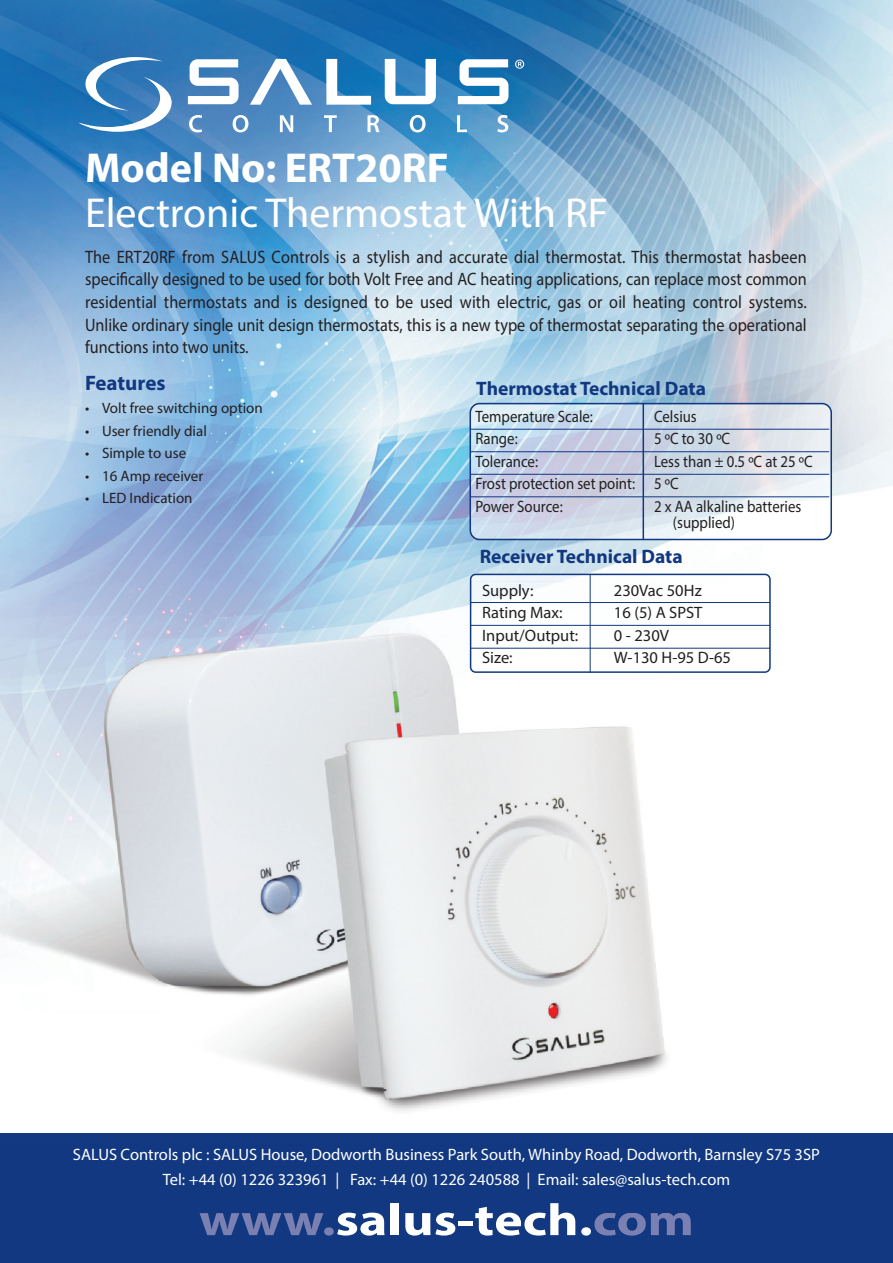
<style>
.page{position:relative;width:893px;height:1263px;background:#fff}
.page>*{position:absolute;margin:0;border:0;box-sizing:border-box;transform-origin:0 0}
.t1{font:700 45px "Myriad Pro";color:#fff;scale:1.2 1}
.t2{font:42px "Myriad Pro";color:#fff}
.t3{font:700 42px "Myriad Pro";color:#fff}
.t4{font:700 21px "Myriad Pro";color:#113880}
.t5{font:700 19.5px "Myriad Pro";color:#113880}
.t6{font:18px/22.5px "Myriad Pro";color:#231f20;text-align:justify;scale:.9 1}
.t7{font:16.5px/25.5px "Myriad Pro";color:#fff;text-align:center}
.t8{font:16.5px/22.5px "Myriad Pro";color:#231f20;scale:.9 1}
.t9{font:16.5px "Myriad Pro";color:#231f20}
.t10{font:15px "Myriad Pro";color:#231f20}
</style>
<div class="page">
<img style="left:0;top:0;width:893px;height:1134px">
<svg style="left:515px;top:60px;width:9px;height:9px"></svg>
<svg style="left:188px;top:59px;width:51px;height:45px"></svg>
<svg style="left:458px;top:59px;width:50px;height:45px"></svg>
<svg style="left:385px;top:59px;width:51px;height:45px"></svg>
<svg style="left:250px;top:59px;width:62px;height:46px"></svg>
<svg style="left:326px;top:59px;width:45px;height:46px"></svg>
<svg style="left:78px;top:57px;width:94px;height:75px"></svg>
<svg style="left:189px;top:115px;width:13px;height:17px"></svg>
<svg style="left:233px;top:115px;width:15px;height:17px"></svg>
<svg style="left:280px;top:115px;width:13px;height:17px"></svg>
<svg style="left:324px;top:115px;width:13px;height:17px"></svg>
<svg style="left:368px;top:115px;width:11px;height:17px"></svg>
<svg style="left:410px;top:115px;width:16px;height:17px"></svg>
<svg style="left:457px;top:115px;width:10px;height:17px"></svg>
<svg style="left:497px;top:115px;width:11px;height:17px"></svg>
<div style="left:0;top:1134px;width:893px;height:129px;background:#113880"></div>
<svg style="left:200px;top:1213px;width:134px;height:22px"></svg>
<svg style="left:594px;top:1213px;width:97px;height:22px"></svg>
<img style="left:0;top:581px;width:692px;height:553px">
<svg style="left:469px;top:403px;width:363px;height:137px;background:#cfd9e7"></svg>
<hr style="left:470px;top:429px;width:359px;height:1px;background:#113880">
<hr style="left:470px;top:451px;width:359px;height:1px;background:#113880">
<hr style="left:470px;top:474px;width:359px;height:1px;background:#113880">
<hr style="left:470px;top:496px;width:359px;height:1px;background:#113880">
<hr style="left:643px;top:404px;width:1px;height:136px;background:#113880">
<svg style="left:470px;top:574px;width:301px;height:99px"></svg>
<hr style="left:590px;top:574px;width:1px;height:99px;background:#113880">
<hr style="left:470px;top:602px;width:300px;height:1px;background:#113880">
<hr style="left:470px;top:625px;width:300px;height:1px;background:#113880">
<hr style="left:470px;top:648px;width:300px;height:1px;background:#113880">
<h2 class="t3" style="left:85px;top:143px;width:365px">Model No: ERT20RF</h2>
<h2 class="t2" style="left:85px;top:198px;width:525px">Electronic Thermostat With RF</h2>
<p class="t6" style="left:85px;top:247px;width:803px">The ERT20RF from SALUS Controls is a stylish and accurate dial thermostat. This thermostat hasbeen specifically designed to be used for both Volt Free and AC heating applications, can replace most common residential thermostats and is designed to be used with electric, gas or oil heating control systems.<br>Unlike ordinary single unit design thermostats, this is a new type of thermostat separating the operational functions into two units.</p>
<p class="t4" style="left:85px;top:371px;width:82px">Features</p>
<p class="t10" style="left:85px;top:402px;width:179px">• Volt free switching option</p>
<p class="t10" style="left:85px;top:425px;width:123px">• User friendly dial</p>
<p class="t10" style="left:85px;top:447px;width:103px">• Simple to use</p>
<p class="t10" style="left:85px;top:470px;width:120px">• 16 Amp receiver</p>
<p class="t10" style="left:85px;top:492px;width:109px">• LED Indication</p>
<p class="t5" style="left:476px;top:377px;width:231px">Thermostat Technical Data</p>
<p class="t8" style="left:475px;top:406px;width:132px">Temperature Scale:</p>
<p class="t8" style="left:654px;top:406px;width:49px">Celsius</p>
<p class="t8" style="left:475px;top:429px;width:49px">Range:</p>
<p class="t8" style="left:654px;top:429px;width:86px">5 ºC to 30 ºC</p>
<p class="t8" style="left:475px;top:451px;width:71px">Tolerance:</p>
<p class="t8" style="left:475px;top:451px;width:376px;text-indent:179px">Less than ± 0.5 ºC at 25 ºC<br>Frost protection set point: 5 ºC<br>Power Source:</p>
<p class="t8" style="left:673px;top:499px;width:144px;line-height:16.5px;text-indent:-19px">2 x AA alkaline batteries (supplied)</p>
<p class="t5" style="left:480px;top:545px;width:205px">Receiver Technical Data</p>
<p class="t9" style="left:482px;top:584px;width:53px">Supply:</p>
<p class="t9" style="left:614px;top:584px;width:89px">230Vac 50Hz</p>
<p class="t9" style="left:482px;top:607px;width:82px">Rating Max:</p>
<p class="t9" style="left:614px;top:607px;width:90px">16 (5) A SPST</p>
<p class="t9" style="left:482px;top:629px;width:98px">Input/Output:</p>
<p class="t9" style="left:614px;top:629px;width:57px">0 - 230V</p>
<p class="t9" style="left:482px;top:652px;width:32px">Size:</p>
<p class="t9" style="left:614px;top:652px;width:119px">W-130 H-95 D-65</p>
<p class="t7" style="left:73px;top:1143px;width:749px">SALUS Controls plc : SALUS House, Dodworth Business Park South, Whinby Road, Dodworth, Barnsley S75 3SP<br>Tel: +44 (0) 1226 323961 | Fax: +44 (0) 1226 240588 | Email: sales@salus-tech.com</p>
<h1 class="t1" style="left:335px;top:1193px;width:216px">salus-tech.</h1>
</div>
